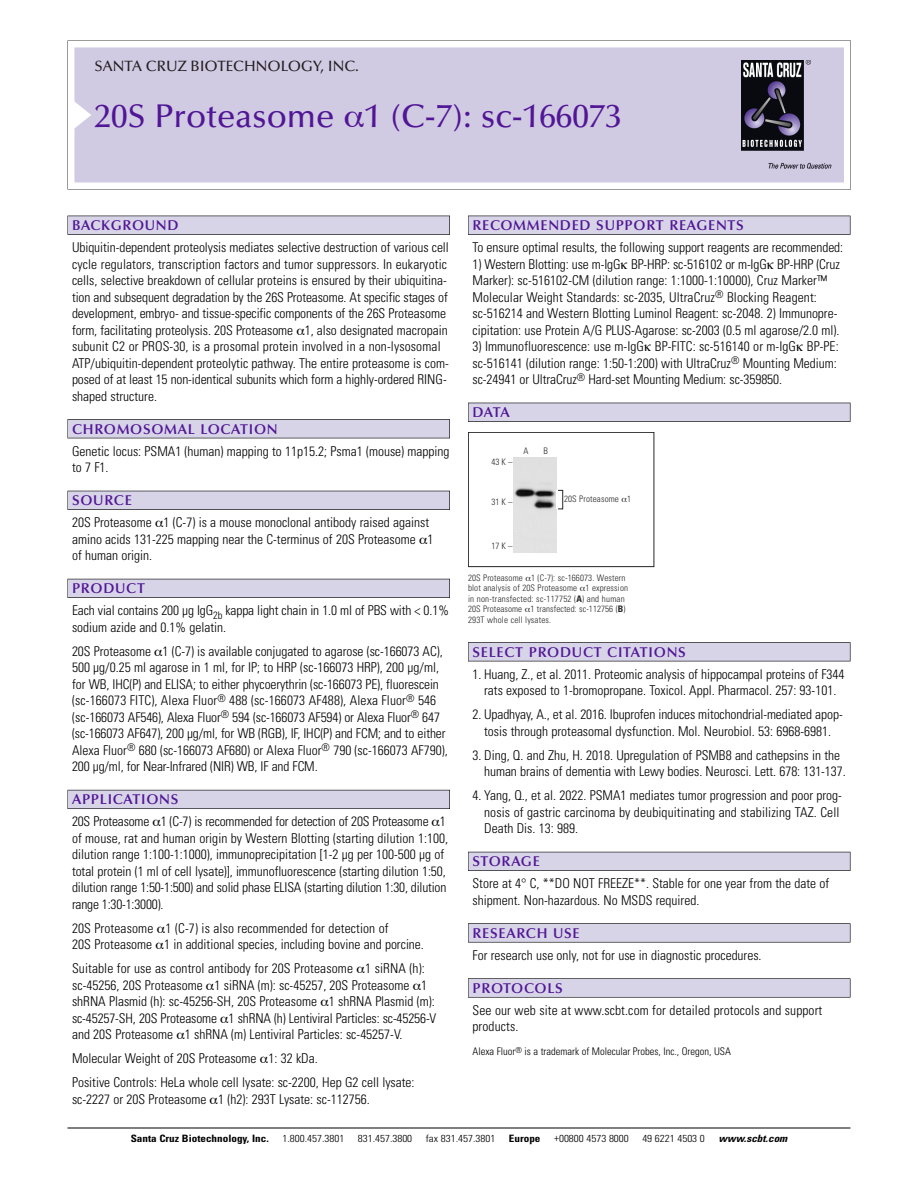
<style>
.page{position:relative;width:918px;height:1188px;background:#fff}
.page>*{position:absolute;margin:0;border:0;box-sizing:border-box;transform-origin:0 0}
.t1{font:500 33px "Optima";color:#511695}
.t2{font:500 15px "Optima";color:#231f20}
.t3{font:600 14.25px "Optima";letter-spacing:.05em;color:#511695}
.t4{font:300 condensed 13.5px/16.5px "Univers";color:#000}
.t5{font:300 condensed 10.5px "Univers";color:#000}
.t6{font:300 condensed 10.2px "Univers";color:#000;scale:1.1 1}
.t7{font:700 condensed 10.2px "Univers";color:#000;scale:1.1 1}
.t8{font:italic 700 condensed 10.2px "Univers";color:#000;scale:1.1 1}
.t9{font:300 condensed 9px/10.5px "Univers";letter-spacing:.015em;color:#272627}
.s1{font-weight:700}
</style>
<div class="page">
<svg style="left:68px;top:40px;width:783px;height:149px"></svg>
<div style="left:74px;top:47px;width:770px;height:135px;background:#d1cae3"></div>
<img style="left:741px;top:60px;width:90px;height:108px">
<div style="left:68px;top:216px;width:382px;height:19px;background:#535256"></div>
<div style="left:68px;top:216px;width:381px;height:18px;background:#d7d4e8"></div>
<div style="left:68px;top:419px;width:382px;height:19px;background:#515155"></div>
<div style="left:68px;top:420px;width:381px;height:18px;background:#d7d4e8"></div>
<div style="left:68px;top:491px;width:382px;height:19px;background:#515057"></div>
<div style="left:68px;top:491px;width:381px;height:18px;background:#d7d4e8"></div>
<div style="left:68px;top:579px;width:382px;height:19px;background:#535259"></div>
<div style="left:68px;top:579px;width:381px;height:18px;background:#d7d4e8"></div>
<div style="left:68px;top:790px;width:382px;height:19px;background:#595860"></div>
<div style="left:68px;top:790px;width:381px;height:18px;background:#d7d4e8"></div>
<div style="left:468px;top:216px;width:382px;height:19px;background:#535256"></div>
<div style="left:468px;top:216px;width:382px;height:18px;background:#d7d4e8"></div>
<div style="left:468px;top:403px;width:382px;height:19px;background:#525156"></div>
<div style="left:468px;top:403px;width:382px;height:18px;background:#d7d4e8"></div>
<div style="left:468px;top:642px;width:382px;height:19px;background:#545357"></div>
<div style="left:468px;top:643px;width:382px;height:18px;background:#d7d4e8"></div>
<div style="left:468px;top:852px;width:382px;height:19px;background:#535259"></div>
<div style="left:468px;top:852px;width:382px;height:18px;background:#d7d4e8"></div>
<svg style="left:468px;top:923px;width:382px;height:20px"></svg>
<div style="left:468px;top:924px;width:382px;height:18px;background:#d7d4e8"></div>
<div style="left:468px;top:978px;width:382px;height:20px;background:#676767"></div>
<div style="left:468px;top:979px;width:382px;height:18px;background:#d7d4e8"></div>
<hr style="left:68px;top:1128px;width:782px;height:1px;background:#000">
<div style="left:468px;top:432px;width:186px;height:135px;border:1px solid #272627"></div>
<img style="left:514px;top:457px;width:42px;height:95px">
<div style="left:558px;top:490px;width:5px;height:19px;border:1px solid #272627"></div>
<svg style="left:345px;top:112px;width:19px;height:16px"></svg>
<p class="t2" style="left:94px;top:60px;width:266px">SANTA CRUZ BIOTECHNOLOGY, INC.</p>
<p class="t1" style="left:94px;top:102px;width:529px">20S Proteasome 1 (C-7): sc-166073</p>
<p class="t3" style="left:72px;top:219px;width:108px">BACKGROUND</p>
<p class="t4" style="left:72px;top:240px;width:378px">Ubiquitin-dependent proteolysis mediates selective destruction of various cell cycle regulators, transcription factors and tumor suppressors. In eukaryotic cells, selective breakdown of cellular proteins is ensured by their ubiquitina&shy;tion and subsequent degradation by the 26S Proteasome. At specific stages of development, embryo- and tissue-specific components of the 26S Proteasome form, facilitating proteolysis. 20S Proteasome 1, also designated macropain subunit C2 or PROS-30, is a prosomal protein involved in a non-lysosomal ATP/ubiquitin-dependent proteolytic pathway. The entire proteasome is com&shy;posed of at least 15 non-identical subunits which form a highly-ordered RING&shy;shaped structure.</p>
<p class="t3" style="left:72px;top:423px;width:207px">CHROMOSOMAL LOCATION</p>
<p class="t4" style="left:72px;top:444px;width:379px">Genetic locus: PSMA1 (human) mapping to 11p15.2; Psma1 (mouse) mapping to 7 F1.</p>
<p class="t3" style="left:72px;top:494px;width:61px">SOURCE</p>
<p class="t4" style="left:72px;top:516px;width:363px">20S Proteasome 1 (C-7) is a mouse monoclonal antibody raised against amino acids 131-225 mapping near the C-terminus of 20S Proteasome 1 of human origin.</p>
<p class="t3" style="left:72px;top:582px;width:74px">PRODUCT</p>
<p class="t4" style="left:72px;top:604px;width:379px">Each vial contains 200 µg IgG<sub>2b</sub> kappa light chain in 1.0 ml of PBS with &lt; 0.1% sodium azide and 0.1% gelatin.</p>
<p class="t4" style="left:72px;top:644px;width:377px">20S Proteasome 1 (C-7) is available conjugated to agarose (sc-166073 AC), 500 µg/0.25 ml agarose in 1 ml, for IP; to HRP (sc-166073 HRP), 200 µg/ml, for WB, IHC(P) and ELISA; to either phycoerythrin (sc-166073 PE), fluorescein (sc-166073 FITC), Alexa Fluor<sup>®</sup> 488 (sc-166073 AF488), Alexa Fluor<sup>®</sup> 546 (sc-166073 AF546), Alexa Fluor<sup>®</sup> 594 (sc-166073 AF594) or Alexa Fluor<sup>®</sup> 647 (sc-166073 AF647), 200 µg/ml, for WB (RGB), IF, IHC(P) and FCM; and to either Alexa Fluor<sup>®</sup> 680 (sc-166073 AF680) or Alexa Fluor<sup>®</sup> 790 (sc-166073 AF790), 200 µg/ml, for Near-Infrared (NIR) WB, IF and FCM.</p>
<p class="t3" style="left:72px;top:793px;width:108px">APPLICATIONS</p>
<p class="t4" style="left:72px;top:815px;width:378px">20S Proteasome 1 (C-7) is recommended for detection of 20S Proteasome 1 of mouse, rat and human origin by Western Blotting (starting dilution 1:100, dilution range 1:100-1:1000), immunoprecipitation [1-2 µg per 100-500 µg of total protein (1 ml of cell lysate)], immunofluorescence (starting dilution 1:50, dilution range 1:50-1:500) and solid phase ELISA (starting dilution 1:30, dilution range 1:30-1:3000).</p>
<p class="t4" style="left:72px;top:921px;width:353px">20S Proteasome 1 (C-7) is also recommended for detection of<br>20S Proteasome 1 in additional species, including bovine and porcine.</p>
<p class="t4" style="left:72px;top:962px;width:366px">Suitable for use as control antibody for 20S Proteasome 1 siRNA (h): sc-45256, 20S Proteasome 1 siRNA (m): sc-45257, 20S Proteasome 1 shRNA Plasmid (h): sc-45256-SH, 20S Proteasome 1 shRNA Plasmid (m): sc-45257-SH, 20S Proteasome 1 shRNA (h) Lentiviral Particles: sc-45256-V and 20S Proteasome 1 shRNA (m) Lentiviral Particles: sc-45257-V.</p>
<p class="t4" style="left:72px;top:1052px;width:247px">Molecular Weight of 20S Proteasome 1: 32 kDa.</p>
<p class="t4" style="left:72px;top:1076px;width:344px">Positive Controls: HeLa whole cell lysate: sc-2200, Hep G2 cell lysate: sc-2227 or 20S Proteasome 1 (h2): 293T Lysate: sc-112756.</p>
<p class="t3" style="left:473px;top:219px;width:273px">RECOMMENDED SUPPORT REAGENTS</p>
<p class="t4" style="left:473px;top:240px;width:372px">To ensure optimal results, the following support reagents are recommended:</p>
<p class="t4" style="left:473px;top:257px;width:369px">1) Western Blotting: use m-IgG BP-HRP: sc-516102 or m-IgG BP-HRP (Cruz Marker): sc-516102-CM (dilution range: 1:1000-1:10000), Cruz Marker™ Molecular Weight Standards: sc-2035, UltraCruz<sup>®</sup> Blocking Reagent: sc-516214 and Western Blotting Luminol Reagent: sc-2048. 2) Immunopre&shy;cipitation: use Protein A/G PLUS-Agarose: sc-2003 (0.5 ml agarose/2.0 ml).</p>
<p class="t4" style="left:473px;top:339px;width:368px">3) Immunofluorescence: use m-IgG BP-FITC: sc-516140 or m-IgG BP-PE: sc-516141 (dilution range: 1:50-1:200) with UltraCruz<sup>®</sup> Mounting Medium: sc-24941 or UltraCruz<sup>®</sup> Hard-set Mounting Medium: sc-359850.</p>
<p class="t3" style="left:473px;top:406px;width:39px">DATA</p>
<p class="t9" style="left:492px;top:458px;width:22px">43K–</p>
<p class="t9" style="left:492px;top:498px;width:22px">31K–</p>
<p class="t9" style="left:492px;top:542px;width:22px">17K–</p>
<p class="t9" style="left:524px;top:446px;width:7px">A</p>
<p class="t9" style="left:544px;top:446px;width:6px">B</p>
<p class="t9" style="left:564px;top:494px;width:69px">20S Proteasome 1</p>
<p class="t9" style="left:468px;top:573px;width:162px">20S Proteasome 1 (C-7): sc-166073. Western blot analysis of 20S Proteasome 1 expression in non-transfected: sc-117752 (<span class="s1">A</span>) and human 20S Proteasome 1 transfected: sc-112756 (<span class="s1">B</span>)<br>293T whole cell lysates.</p>
<p class="t3" style="left:473px;top:646px;width:215px">SELECT PRODUCT CITATIONS</p>
<p class="t4" style="left:473px;top:667px;width:373px;text-align:center">1. Huang, Z., et al. 2011. Proteomic analysis of hippocampal proteins of F344 rats exposed to 1-bromopropane. Toxicol. Appl. Pharmacol. 257: 93-101.</p>
<p class="t4" style="left:473px;top:708px;width:372px;text-align:center">2. Upadhyay, A., et al. 2016. Ibuprofen induces mitochondrial-mediated apop&shy;tosis through proteasomal dysfunction. Mol. Neurobiol. 53: 6968-6981.</p>
<p class="t4" style="left:484px;top:748px;width:363px;text-indent:-12px">3. Ding, Q. and Zhu, H. 2018. Upregulation of PSMB8 and cathepsins in the human brains of dementia with Lewy bodies. Neurosci. Lett. 678: 131-137.</p>
<p class="t4" style="left:484px;top:789px;width:359px;text-indent:-12px">4. Yang, Q., et al. 2022. PSMA1 mediates tumor progression and poor prog&shy;nosis of gastric carcinoma by deubiquitinating and stabilizing TAZ. Cell<br>Death Dis. 13: 989.</p>
<p class="t3" style="left:473px;top:855px;width:69px">STORAGE</p>
<p class="t4" style="left:473px;top:877px;width:358px">Store at 4° C, **DO NOT FREEZE**. Stable for one year from the date of shipment. Non-hazardous. No MSDS required.</p>
<p class="t3" style="left:473px;top:927px;width:109px">RESEARCH USE</p>
<p class="t4" style="left:473px;top:948px;width:291px">For research use only, not for use in diagnostic procedures.</p>
<p class="t3" style="left:473px;top:982px;width:92px">PROTOCOLS</p>
<p class="t4" style="left:473px;top:1003px;width:351px">See our web site at www.scbt.com for detailed protocols and support products.</p>
<p class="t5" style="left:473px;top:1048px;width:260px">Alexa Fluor<sup>®</sup> is a trademark of Molecular Probes, Inc., Oregon, USA</p>
<p class="t7" style="left:131px;top:1135px;width:127px">Santa Cruz Biotechnology, Inc.</p>
<p class="t6" style="left:282px;top:1135px;width:58px">1.800.457.3801</p>
<p class="t6" style="left:358px;top:1135px;width:51px">831.457.3800</p>
<p class="t6" style="left:426px;top:1135px;width:65px">fax 831.457.3801</p>
<p class="t7" style="left:509px;top:1135px;width:30px">Europe</p>
<p class="t6" style="left:554px;top:1135px;width:69px">+00800 4573 8000</p>
<p class="t6" style="left:642px;top:1135px;width:58px">49 6221 4503 0</p>
<p class="t8" style="left:719px;top:1135px;width:66px">www.scbt.com</p>
</div>
